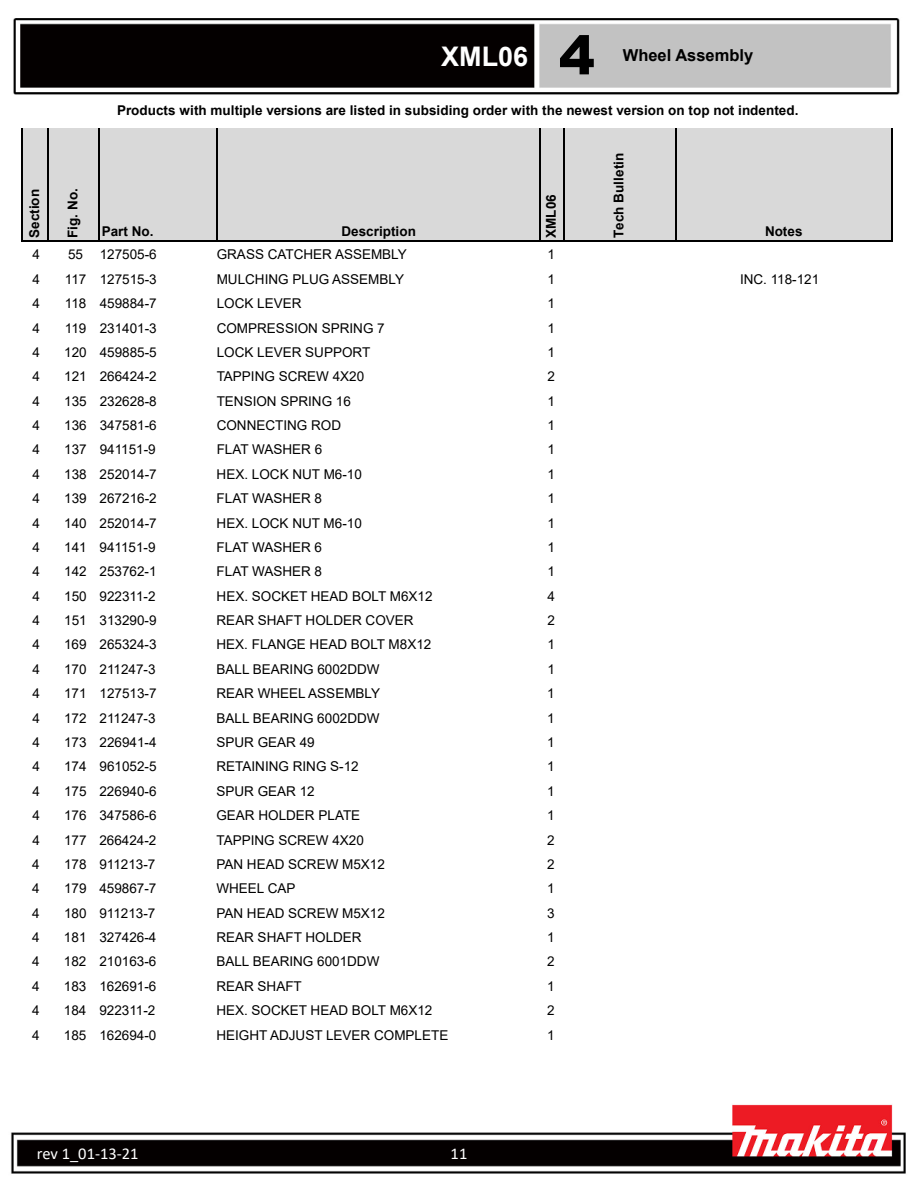
<style>
.page{position:relative;width:918px;height:1188px;background:#fff}
.page>*{position:absolute;margin:0;border:0;box-sizing:border-box;transform-origin:0 0}
.t1{font:900 54px "Arial";color:#000}
.t2{font:700 27px "Arial";color:#fff}
.t3{font:16.5px "Calibri";color:#fff}
.t4{font:700 16.5px "Arial";color:#000}
.t5{font:13.5px "Arial";color:#000}
.t6{font:700 13.5px "Arial";color:#000}
</style>
<div class="page">
<img style="left:11px;top:18px;width:895px;height:1156px">
<div style="left:23px;top:129px;width:869px;height:112px;background:#d9d9d9"></div>
<hr style="left:22px;top:129px;width:1px;height:113px;background:#000">
<hr style="left:48px;top:129px;width:1px;height:113px;background:#000">
<hr style="left:98px;top:129px;width:2px;height:113px;background:#000">
<hr style="left:216px;top:129px;width:2px;height:113px;background:#000">
<hr style="left:539px;top:129px;width:2px;height:113px;background:#000">
<hr style="left:563px;top:129px;width:1px;height:113px;background:#000">
<hr style="left:675px;top:129px;width:1px;height:113px;background:#000">
<hr style="left:891px;top:129px;width:2px;height:113px;background:#000">
<hr style="left:23px;top:240px;width:870px;height:2px;background:#000">
<h2 class="t2" style="left:441px;top:37px;width:89px">XML06</h2>
<h1 class="t1" style="left:559px;top:16px;width:38px">4</h1>
<p class="t4" style="left:623px;top:44px;width:132px">Wheel Assembly</p>
<p class="t6" style="left:25px;top:238px;width:50px;rotate:-90deg">Section</p>
<p class="t6" style="left:63px;top:238px;width:51px;rotate:-90deg">Fig. No.</p>
<p class="t6" style="left:117px;top:100px;width:683px">Products with multiple versions are listed in subsiding order with the newest version on top not indented.</p>
<p class="t6" style="left:102px;top:222px;width:53px">Part No.</p>
<p class="t6" style="left:341px;top:222px;width:76px">Description</p>
<p class="t6" style="left:542px;top:238px;width:45px;rotate:-90deg">XML06</p>
<p class="t6" style="left:609px;top:238px;width:87px;rotate:-90deg">Tech Bulletin</p>
<p class="t6" style="left:765px;top:222px;width:39px">Notes</p>
<p class="t5" style="left:33px;top:245px;width:9px">4</p>
<p class="t5" style="left:68px;top:245px;width:90px">55 127505-6</p>
<p class="t5" style="left:217px;top:245px;width:192px">GRASS CATCHER ASSEMBLY</p>
<p class="t5" style="left:548px;top:245px;width:9px">1</p>
<p class="t5" style="left:33px;top:270px;width:9px">4</p>
<p class="t5" style="left:65px;top:270px;width:93px">117 127515-3</p>
<p class="t5" style="left:217px;top:270px;width:189px">MULCHING PLUG ASSEMBLY</p>
<p class="t5" style="left:548px;top:270px;width:9px">1</p>
<p class="t5" style="left:740px;top:270px;width:81px">INC. 118-121</p>
<p class="t5" style="left:33px;top:294px;width:9px">4</p>
<p class="t5" style="left:65px;top:294px;width:93px">118 459884-7</p>
<p class="t5" style="left:217px;top:294px;width:86px">LOCK LEVER</p>
<p class="t5" style="left:548px;top:294px;width:9px">1</p>
<p class="t5" style="left:33px;top:319px;width:9px">4</p>
<p class="t5" style="left:65px;top:319px;width:93px">119 231401-3</p>
<p class="t5" style="left:217px;top:319px;width:170px">COMPRESSION SPRING 7</p>
<p class="t5" style="left:548px;top:319px;width:9px">1</p>
<p class="t5" style="left:33px;top:343px;width:9px">4</p>
<p class="t5" style="left:64px;top:343px;width:94px">120 459885-5</p>
<p class="t5" style="left:217px;top:343px;width:155px">LOCK LEVER SUPPORT</p>
<p class="t5" style="left:548px;top:343px;width:9px">1</p>
<p class="t5" style="left:33px;top:367px;width:9px">4</p>
<p class="t5" style="left:64px;top:367px;width:94px">121 266424-2</p>
<p class="t5" style="left:217px;top:367px;width:149px">TAPPING SCREW 4X20</p>
<p class="t5" style="left:547px;top:367px;width:9px">2</p>
<p class="t5" style="left:33px;top:392px;width:9px">4</p>
<p class="t5" style="left:64px;top:392px;width:94px">135 232628-8</p>
<p class="t5" style="left:217px;top:392px;width:136px">TENSION SPRING 16</p>
<p class="t5" style="left:547px;top:392px;width:9px">1</p>
<p class="t5" style="left:33px;top:416px;width:9px">4</p>
<p class="t5" style="left:64px;top:416px;width:94px">136 347581-6</p>
<p class="t5" style="left:217px;top:416px;width:126px">CONNECTING ROD</p>
<p class="t5" style="left:547px;top:416px;width:9px">1</p>
<p class="t5" style="left:33px;top:440px;width:9px">4</p>
<p class="t5" style="left:64px;top:440px;width:93px">137 941151-9</p>
<p class="t5" style="left:217px;top:440px;width:107px">FLAT WASHER 6</p>
<p class="t5" style="left:547px;top:440px;width:9px">1</p>
<p class="t5" style="left:33px;top:465px;width:9px">4</p>
<p class="t5" style="left:64px;top:465px;width:94px">138 252014-7</p>
<p class="t5" style="left:217px;top:465px;width:147px">HEX. LOCK NUT M6-10</p>
<p class="t5" style="left:547px;top:465px;width:9px">1</p>
<p class="t5" style="left:33px;top:489px;width:9px">4</p>
<p class="t5" style="left:64px;top:489px;width:94px">139 267216-2</p>
<p class="t5" style="left:217px;top:489px;width:107px">FLAT WASHER 8</p>
<p class="t5" style="left:547px;top:489px;width:9px">1</p>
<p class="t5" style="left:33px;top:514px;width:9px">4</p>
<p class="t5" style="left:64px;top:514px;width:94px">140 252014-7</p>
<p class="t5" style="left:217px;top:514px;width:147px">HEX. LOCK NUT M6-10</p>
<p class="t5" style="left:547px;top:514px;width:9px">1</p>
<p class="t5" style="left:32px;top:538px;width:9px">4</p>
<p class="t5" style="left:64px;top:538px;width:93px">141 941151-9</p>
<p class="t5" style="left:217px;top:538px;width:107px">FLAT WASHER 6</p>
<p class="t5" style="left:547px;top:538px;width:9px">1</p>
<p class="t5" style="left:32px;top:562px;width:9px">4</p>
<p class="t5" style="left:64px;top:562px;width:94px">142 253762-1</p>
<p class="t5" style="left:217px;top:562px;width:107px">FLAT WASHER 8</p>
<p class="t5" style="left:547px;top:562px;width:9px">1</p>
<p class="t5" style="left:32px;top:587px;width:9px">4</p>
<p class="t5" style="left:64px;top:587px;width:93px">150 922311-2</p>
<p class="t5" style="left:217px;top:587px;width:218px">HEX. SOCKET HEAD BOLT M6X12</p>
<p class="t5" style="left:547px;top:587px;width:9px">4</p>
<p class="t5" style="left:32px;top:611px;width:9px">4</p>
<p class="t5" style="left:64px;top:611px;width:94px">151 313290-9</p>
<p class="t5" style="left:217px;top:611px;width:199px">REAR SHAFT HOLDER COVER</p>
<p class="t5" style="left:547px;top:611px;width:9px">2</p>
<p class="t5" style="left:32px;top:635px;width:9px">4</p>
<p class="t5" style="left:64px;top:635px;width:94px">169 265324-3</p>
<p class="t5" style="left:217px;top:635px;width:216px">HEX. FLANGE HEAD BOLT M8X12</p>
<p class="t5" style="left:547px;top:635px;width:9px">1</p>
<p class="t5" style="left:32px;top:660px;width:9px">4</p>
<p class="t5" style="left:64px;top:660px;width:93px">170 211247-3</p>
<p class="t5" style="left:217px;top:660px;width:165px">BALL BEARING 6002DDW</p>
<p class="t5" style="left:547px;top:660px;width:9px">1</p>
<p class="t5" style="left:32px;top:684px;width:9px">4</p>
<p class="t5" style="left:64px;top:684px;width:94px">171 127513-7</p>
<p class="t5" style="left:217px;top:684px;width:165px">REAR WHEEL ASSEMBLY</p>
<p class="t5" style="left:547px;top:684px;width:9px">1</p>
<p class="t5" style="left:32px;top:709px;width:9px">4</p>
<p class="t5" style="left:64px;top:709px;width:93px">172 211247-3</p>
<p class="t5" style="left:217px;top:709px;width:165px">BALL BEARING 6002DDW</p>
<p class="t5" style="left:547px;top:709px;width:9px">1</p>
<p class="t5" style="left:32px;top:733px;width:9px">4</p>
<p class="t5" style="left:64px;top:733px;width:94px">173 226941-4</p>
<p class="t5" style="left:217px;top:733px;width:100px">SPUR GEAR 49</p>
<p class="t5" style="left:547px;top:733px;width:9px">1</p>
<p class="t5" style="left:32px;top:757px;width:9px">4</p>
<p class="t5" style="left:64px;top:757px;width:94px">174 961052-5</p>
<p class="t5" style="left:217px;top:757px;width:144px">RETAINING RING S-12</p>
<p class="t5" style="left:547px;top:757px;width:9px">1</p>
<p class="t5" style="left:32px;top:782px;width:9px">4</p>
<p class="t5" style="left:64px;top:782px;width:94px">175 226940-6</p>
<p class="t5" style="left:216px;top:782px;width:100px">SPUR GEAR 12</p>
<p class="t5" style="left:547px;top:782px;width:9px">1</p>
<p class="t5" style="left:32px;top:806px;width:9px">4</p>
<p class="t5" style="left:64px;top:806px;width:94px">176 347586-6</p>
<p class="t5" style="left:216px;top:806px;width:145px">GEAR HOLDER PLATE</p>
<p class="t5" style="left:547px;top:806px;width:9px">1</p>
<p class="t5" style="left:32px;top:831px;width:9px">4</p>
<p class="t5" style="left:64px;top:831px;width:94px">177 266424-2</p>
<p class="t5" style="left:216px;top:831px;width:149px">TAPPING SCREW 4X20</p>
<p class="t5" style="left:547px;top:831px;width:9px">2</p>
<p class="t5" style="left:32px;top:855px;width:9px">4</p>
<p class="t5" style="left:64px;top:855px;width:93px">178 911213-7</p>
<p class="t5" style="left:216px;top:855px;width:170px">PAN HEAD SCREW M5X12</p>
<p class="t5" style="left:547px;top:855px;width:9px">2</p>
<p class="t5" style="left:32px;top:879px;width:9px">4</p>
<p class="t5" style="left:64px;top:879px;width:94px">179 459867-7</p>
<p class="t5" style="left:216px;top:879px;width:81px">WHEEL CAP</p>
<p class="t5" style="left:547px;top:879px;width:9px">1</p>
<p class="t5" style="left:32px;top:904px;width:9px">4</p>
<p class="t5" style="left:64px;top:904px;width:93px">180 911213-7</p>
<p class="t5" style="left:216px;top:904px;width:170px">PAN HEAD SCREW M5X12</p>
<p class="t5" style="left:547px;top:904px;width:9px">3</p>
<p class="t5" style="left:32px;top:928px;width:9px">4</p>
<p class="t5" style="left:64px;top:928px;width:94px">181 327426-4</p>
<p class="t5" style="left:216px;top:928px;width:147px">REAR SHAFT HOLDER</p>
<p class="t5" style="left:547px;top:928px;width:9px">1</p>
<p class="t5" style="left:32px;top:952px;width:9px">4</p>
<p class="t5" style="left:64px;top:952px;width:94px">182 210163-6</p>
<p class="t5" style="left:216px;top:952px;width:165px">BALL BEARING 6001DDW</p>
<p class="t5" style="left:547px;top:952px;width:9px">2</p>
<p class="t5" style="left:32px;top:977px;width:9px">4</p>
<p class="t5" style="left:64px;top:977px;width:94px">183 162691-6</p>
<p class="t5" style="left:216px;top:977px;width:87px">REAR SHAFT</p>
<p class="t5" style="left:547px;top:977px;width:9px">1</p>
<p class="t5" style="left:32px;top:1001px;width:9px">4</p>
<p class="t5" style="left:64px;top:1001px;width:93px">184 922311-2</p>
<p class="t5" style="left:216px;top:1001px;width:218px">HEX. SOCKET HEAD BOLT M6X12</p>
<p class="t5" style="left:547px;top:1001px;width:9px">2</p>
<p class="t5" style="left:32px;top:1026px;width:9px">4</p>
<p class="t5" style="left:64px;top:1026px;width:94px">185 162694-0</p>
<p class="t5" style="left:216px;top:1026px;width:234px">HEIGHT ADJUST LEVER COMPLETE</p>
<p class="t5" style="left:547px;top:1026px;width:9px">1</p>
<p class="t3" style="left:37px;top:1142px;width:103px">rev 1_01-13-21</p>
<p class="t3" style="left:451px;top:1142px;width:18px">11</p>
</div>
